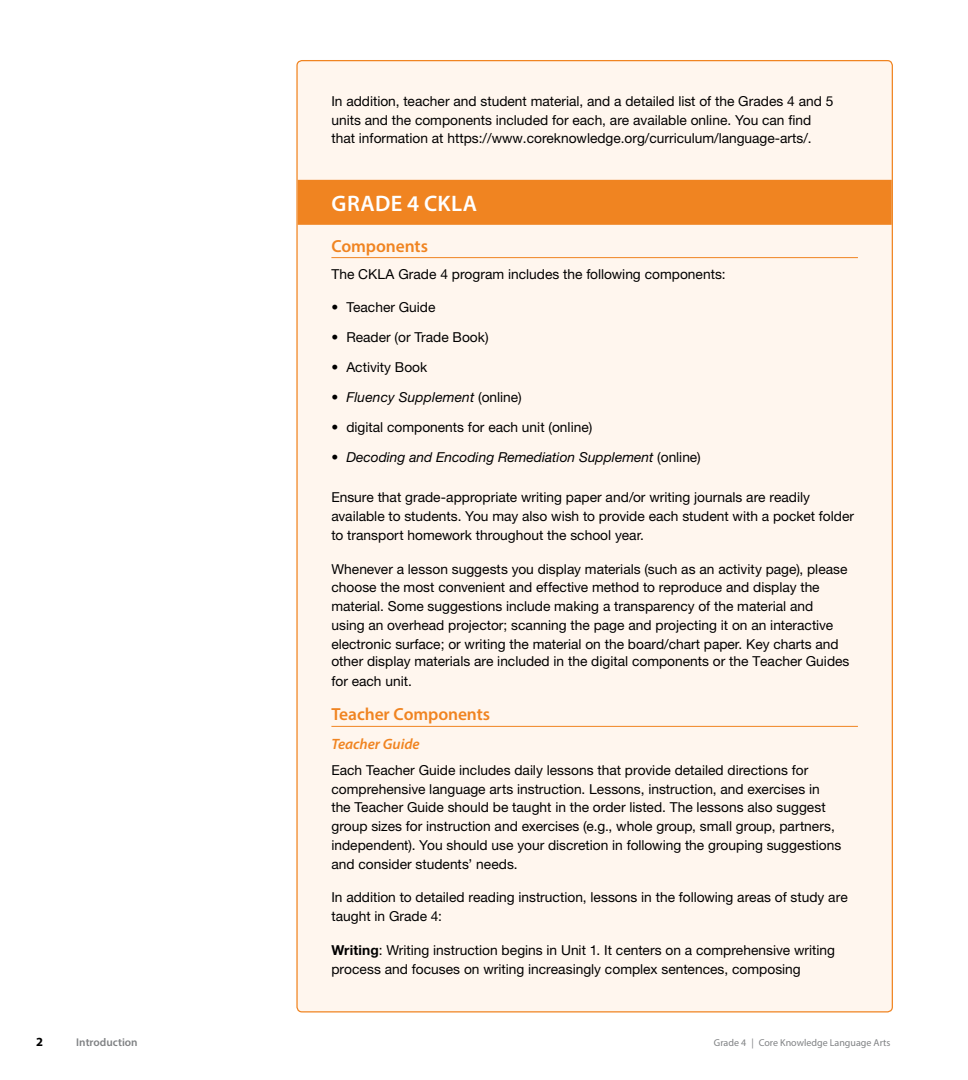
<style>
.page{position:relative;width:968px;height:1080px;background:#fff}
.page>*{position:absolute;margin:0;border:0;box-sizing:border-box;transform-origin:0 0}
.t1{font:600 22.5px "Myriad Pro";letter-spacing:.02em;color:#fff}
.t2{font:600 17.5px "Myriad Pro";letter-spacing:-.005em;color:#f08421}
.t3{font:italic 600 15px "Myriad Pro";letter-spacing:-.005em;color:#f08421}
.t4{font:13.75px/18.8px "Helvetica Neue LT Std";color:#000}
.t5{font:italic 13.75px "Helvetica Neue LT Std";color:#000}
.t6{font:700 12.5px "Myriad Pro";color:#000}
.t7{font:600 11.25px "Myriad Pro";color:#808284}
.t8{font:10px "Myriad Pro";color:#808284}
.s1{font-style:normal}
.s2{font-weight:700}
</style>
<div class="page">
<div style="left:297px;top:61px;width:595px;height:951px;background:#fff6ee;border-radius:5px"></div>
<div style="left:297px;top:180px;width:594px;height:45px;background:#f08421"></div>
<hr style="left:331px;top:257px;width:527px;height:1px;background:#f08421">
<hr style="left:331px;top:726px;width:527px;height:1px;background:#f08421">
<p class="t4" style="left:331px;top:93px;width:503px;line-height:18.2px">In addition, teacher and student material, and a detailed list of the Grades 4 and 5 units and the components included for each, are available online. You can find that information at https://www.coreknowledge.org/curriculum/language-arts/.</p>
<h1 class="t1" style="left:331px;top:195px;width:147px">grade 4 cKla</h1>
<p class="t2" style="left:331px;top:240px;width:98px">components</p>
<p class="t4" style="left:331px;top:266px;width:395px">The CKLA Grade 4 program includes the following components:</p>
<p class="t4" style="left:331px;top:298px;width:106px">• Teacher Guide</p>
<p class="t4" style="left:331px;top:328px;width:159px">• Reader (or Trade Book)</p>
<p class="t4" style="left:331px;top:358px;width:97px">• Activity Book</p>
<p class="t5" style="left:331px;top:389px;width:192px"><span class="s1">•</span> Fluency Supplement <span class="s1">(online)</span></p>
<p class="t4" style="left:331px;top:418px;width:262px">• digital components for each unit (online)</p>
<p class="t5" style="left:331px;top:449px;width:371px"><span class="s1">•</span> Decoding and Encoding Remediation Supplement <span class="s1">(online)</span></p>
<p class="t4" style="left:331px;top:489px;width:524px">Ensure that grade-appropriate writing paper and/or writing journals are readily available to students. You may also wish to provide each student with a pocket folder to transport homework throughout the school year.</p>
<p class="t4" style="left:331px;top:561px;width:519px">Whenever a lesson suggests you display materials (such as an activity page), please choose the most convenient and effective method to reproduce and display the material. Some suggestions include making a transparency of the material and using an overhead projector; scanning the page and projecting it on an interactive electronic surface; or writing the material on the board/chart paper. Key charts and other display materials are included in the digital components or the Teacher Guides</p>
<p class="t4" style="left:331px;top:673px;width:82px">for each unit.</p>
<p class="t2" style="left:331px;top:707px;width:160px">teacher components</p>
<p class="t3" style="left:331px;top:738px;width:90px">Teacher Guide</p>
<p class="t4" style="left:331px;top:762px;width:511px">Each Teacher Guide includes daily lessons that provide detailed directions for comprehensive language arts instruction. Lessons, instruction, and exercises in the Teacher Guide should be taught in the order listed. The lessons also suggest group sizes for instruction and exercises (e.g., whole group, small group, partners, independent). You should use your discretion in following the grouping suggestions and consider students’ needs.</p>
<p class="t4" style="left:331px;top:889px;width:518px">In addition to detailed reading instruction, lessons in the following areas of study are taught in Grade 4:</p>
<p class="t4" style="left:331px;top:942px;width:505px"><span class="s2">Writing</span>: Writing instruction begins in Unit 1. It centers on a comprehensive writing process and focuses on writing increasingly complex sentences, composing</p>
<p class="t6" style="left:36px;top:1035px;width:8px">2</p>
<p class="t7" style="left:76px;top:1038px;width:63px">Introduction</p>
<p class="t8" style="left:714px;top:1039px;width:178px">Grade 4 | Core Knowledge Language Arts</p>
</div>
